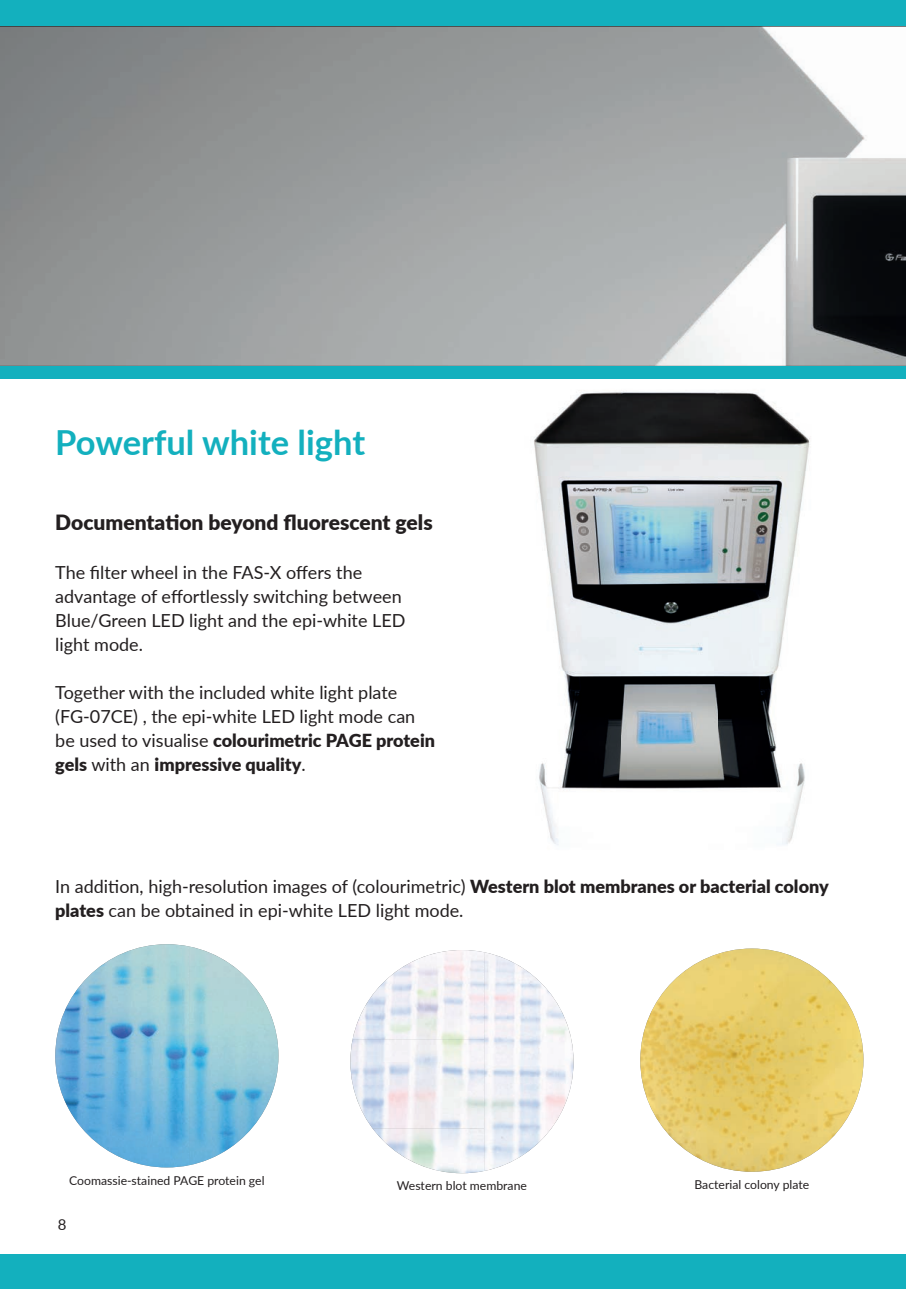
<style>
.page{position:relative;width:906px;height:1289px;background:#fff}
.page>*{position:absolute;margin:0;border:0;box-sizing:border-box;transform-origin:0 0}
.t1{font:700 34.5px "Lato";color:#13b0be}
.t2{font:900 21px "Lato";color:#231f20}
.t3{font:18px/24px "Lato";color:#231f20}
.t4{font:15px "Lato";color:#231f20}
.t5{font:12.15px "Lato";color:#231f20}
.s1{font-weight:900}
</style>
<div class="page">
<div style="left:0;top:0;width:906px;height:34px;background:#13b0be"></div>
<div style="left:0;top:1254px;width:906px;height:34px;background:#13b0be"></div>
<img style="left:640px;top:948px;width:223px;height:223px;border-radius:112px">
<img style="left:352px;top:950px;width:132px;height:89px">
<img style="left:484px;top:952px;width:89px;height:132px">
<img style="left:350px;top:1039px;width:134px;height:89px">
<img style="left:484px;top:1083px;width:87px;height:87px">
<img style="left:373px;top:1128px;width:111px;height:45px">
<img style="left:55px;top:944px;width:134px;height:133px">
<img style="left:189px;top:946px;width:89px;height:219px">
<img style="left:57px;top:1077px;width:132px;height:90px">
<img style="left:0;top:27px;width:906px;height:339px">
<div style="left:0;top:366px;width:906px;height:12px;background:#13b0be"></div>
<img style="left:534px;top:391px;width:276px;height:454px">
<img style="left:525px;top:378px;width:291px;height:1px">
<h1 class="t1" style="left:55px;top:417px;width:311px">Powerful white light</h1>
<p class="t2" style="left:55px;top:506px;width:379px">Documentation beyond fluorescent gels</p>
<p class="t3" style="left:55px;top:559px;width:352px">The filter wheel in the FAS-X offers the advantage of effortlessly switching between Blue/Green LED light and the epi-white LED light mode.</p>
<p class="t3" style="left:55px;top:679px;width:381px">Together with the included white light plate (FG-07CE) , the epi-white LED light mode can be used to visualise <span class="s1">colourimetric PAGE protein gels</span> with an <span class="s1">impressive quality</span>.</p>
<p class="t3" style="left:55px;top:873px;width:775px">In addition, high-resolution images of (colourimetric) <span class="s1">Western blot membranes or bacterial colony plates</span> can be obtained in epi-white LED light mode.</p>
<p class="t5" style="left:69px;top:1171px;width:197px">Coomassie-stained PAGE protein gel</p>
<p class="t4" style="left:58px;top:1213px;width:10px">8</p>
<p class="t5" style="left:397px;top:1177px;width:131px">Western blot membrane</p>
<p class="t5" style="left:694px;top:1176px;width:116px">Bacterial colony plate</p>
</div>
